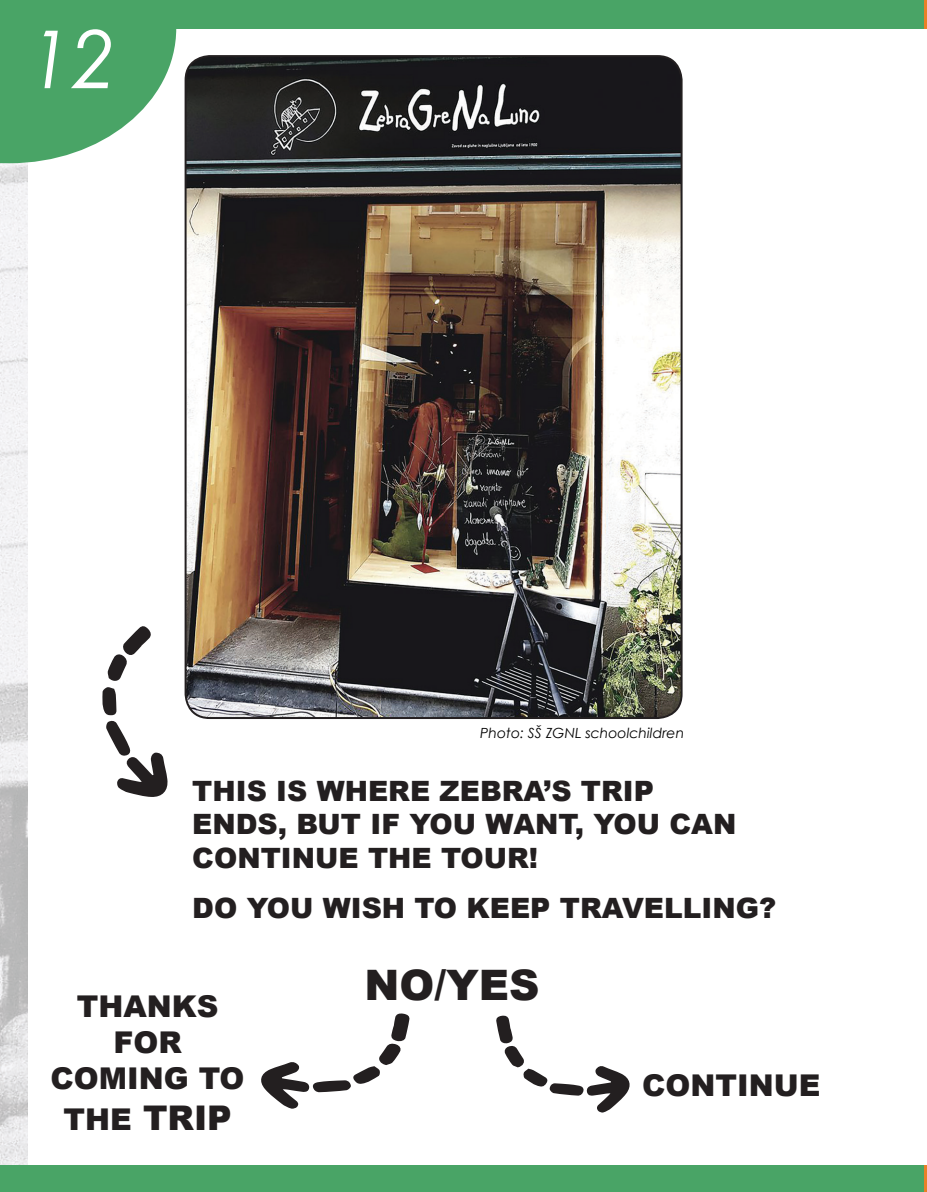
<style>
.page{position:relative;width:927px;height:1192px;background:#fff}
.page>*{position:absolute;margin:0;border:0;box-sizing:border-box;transform-origin:0 0}
.Paragraph_Style_1{font:italic 80px "Century Gothic";color:#fff}
.t1{font:900 42px "Arial";color:#231f20}
.t2{font:900 34px "Arial";color:#231f20}
.t3{font:900 30px/36px "Arial";color:#231f20;text-align:center}
.t4{font:900 28px/33.6px "Arial";color:#231f20}
.t5{font:italic 14px "Century Gothic";color:#000}
.s1{font-size:30px}
</style>
<div class="page">
<img style="left:0;top:163px;width:28px;height:1002px">
<div style="left:0;top:1165px;width:924px;height:27px;background:#49a466"></div>
<hr style="left:924px;top:1165px;width:3px;height:27px;background:#e98027">
<div style="left:0;top:0;width:924px;height:29px;background:#49a466"></div>
<hr style="left:924px;top:0;width:3px;height:29px;background:#e98027">
<img style="left:186px;top:56px;width:495px;height:662px">
<svg style="left:102px;top:626px;width:66px;height:171px"></svg>
<svg style="left:261px;top:1013px;width:149px;height:96px"></svg>
<svg style="left:496px;top:1015px;width:134px;height:98px"></svg>
<svg style="left:0;top:29px;width:176px;height:134px"></svg>
<p class="Paragraph_Style_1" style="left:28px;top:3px;width:90px">12</p>
<p class="t5" style="left:480px;top:723px;width:205px">Photo: SŠ ZGNL schoolchildren</p>
<p class="t4" style="left:192px;top:773px;width:545px">THIS IS WHERE ZEBRA’S TRIP<br>ENDS, BUT IF YOU WANT, YOU CAN<br>CONTINUE THE TOUR!</p>
<p class="t4" style="left:192px;top:890px;width:585px">DO YOU WISH TO KEEP TRAVELLING?</p>
<p class="t3" style="left:51px;top:987px;width:195px">THANKS<br>FOR<br>COMING TO</p>
<p class="t2" style="left:63px;top:1093px;width:170px"><span class="s1">THE</span> TRIP</p>
<p class="t1" style="left:364px;top:954px;width:176px">NO/YES</p>
<p class="t3" style="left:642px;top:1066px;width:180px">CONTINUE</p>
</div>
